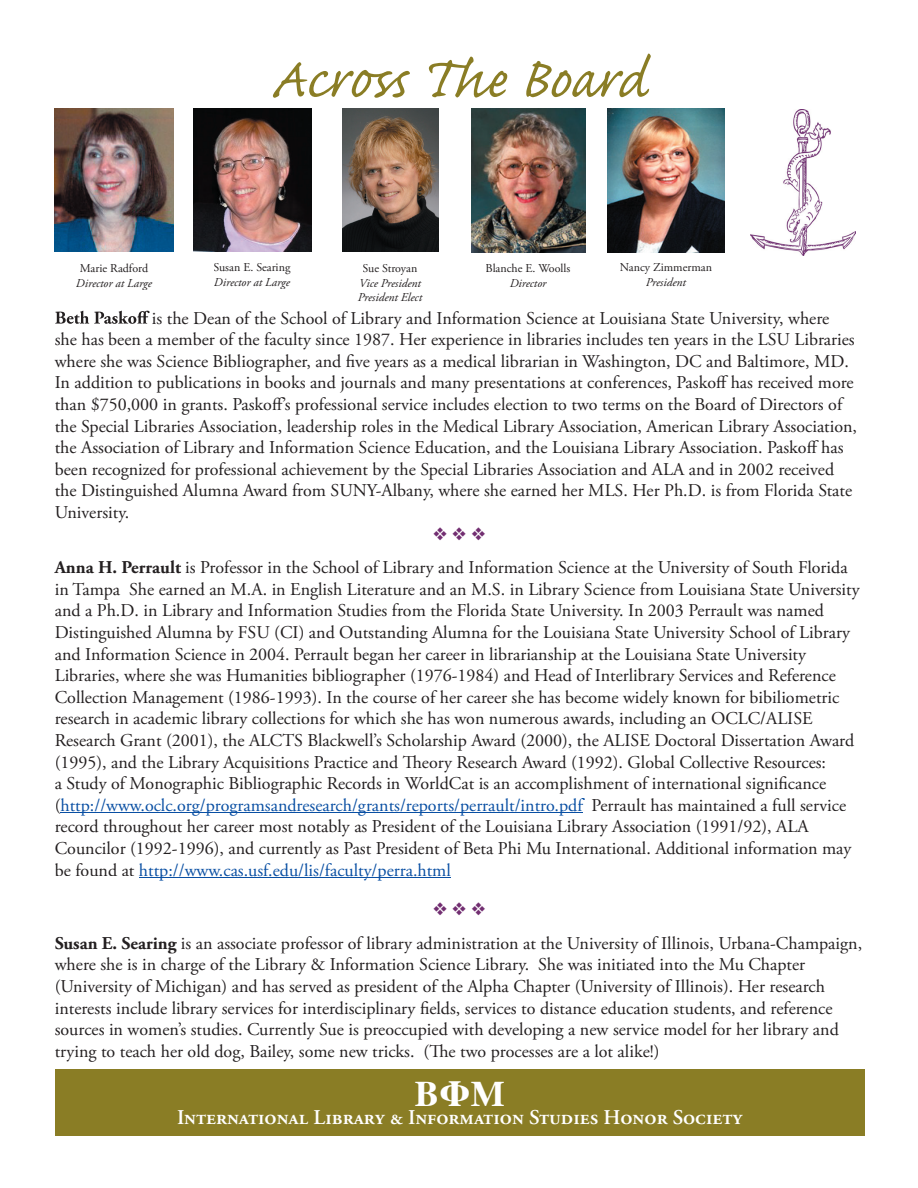
<style>
.page{position:relative;width:918px;height:1188px;background:#fff}
.page>*{position:absolute;margin:0;border:0;box-sizing:border-box;transform-origin:0 0}
.t1{font:72px "Caflisch Script Pro";color:#8a7d25}
.t2{font:700 36px "Times";color:#fff}
.t3{font:600 21px "Adobe Garamond Pro";color:#fff}
.t4{font:18px/21.6px "Adobe Garamond Pro";color:#231f20}
.t5{font:18px "Zapf Dingbats ITC";color:#722e71}
.t6{font:italic 12px/14.4px "Adobe Garamond Pro";color:#231f20}
.t7{font:12px "Adobe Garamond Pro";color:#231f20}
.s1{font-weight:700}
.s2{color:#094fa3}
</style>
<div class="page">
<div style="left:55px;top:1069px;width:810px;height:57px;background:#8a7d25"></div>
<div style="left:55px;top:1079px;width:810px;height:57px;background:#8a7d25"></div>
<img style="left:608px;top:109px;width:116px;height:143px">
<img style="left:193px;top:108px;width:119px;height:143px">
<img style="left:472px;top:109px;width:114px;height:143px">
<img style="left:751px;top:109px;width:104px;height:147px">
<img style="left:54px;top:108px;width:120px;height:144px">
<img style="left:343px;top:108px;width:95px;height:143px">
<hr style="left:61px;top:812px;width:522px;height:1px;background:#094fa3">
<hr style="left:139px;top:877px;width:312px;height:1px;background:#094fa3">
<svg style="left:55px;top:311px;width:95px;height:13px"></svg>
<h1 class="t1" style="left:270px;top:42px;width:378px">Across The Board</h1>
<p class="t7" style="left:80px;top:261px;width:70px">Marie Radford</p>
<p class="t6" style="left:76px;top:276px;width:78px">Director at Large</p>
<p class="t7" style="left:214px;top:260px;width:78px">Susan E. Searing</p>
<p class="t6" style="left:214px;top:275px;width:78px">Director at Large</p>
<p class="t7" style="left:363px;top:261px;width:56px">Sue Stroyan</p>
<p class="t6" style="left:358px;top:276px;width:66px">Vice President<br>President Elect</p>
<p class="t7" style="left:486px;top:261px;width:86px">Blanche E. Woolls</p>
<p class="t6" style="left:510px;top:276px;width:38px">Director</p>
<p class="t7" style="left:620px;top:260px;width:94px">Nancy Zimmerman</p>
<p class="t6" style="left:646px;top:275px;width:42px">President</p>
<p class="t4" style="left:55px;top:308px;width:804px;text-indent:97px">is the Dean of the School of Library and Information Science at Louisiana State University, where<br>she has been a member of the faculty since 1987. Her experience in libraries includes ten years in the LSU Libraries where she was Science Bibliographer, and five years as a medical librarian in Washington, DC and Baltimore, MD.<br>In addition to publications in books and journals and many presentations at conferences, Paskoff has received more than $750,000 in grants. Paskoff’s professional service includes election to two terms on the Board of Directors of the Special Libraries Association, leadership roles in the Medical Library Association, American Library Association, the Association of Library and Information Science Education, and the Louisiana Library Association. Paskoff has been recognized for professional achievement by the Special Libraries Association and ALA and in 2002 received the Distinguished Alumna Award from SUNY-Albany, where she earned her MLS. Her Ph.D. is from Florida State University.</p>
<p class="t5" style="left:433px;top:525px;width:54px">❖ ❖ ❖</p>
<p class="t4" style="left:55px;top:557px;width:806px"><span class="s1">Anna H. Perrault</span> is Professor in the School of Library and Information Science at the University of South Florida in Tampa She earned an M.A. in English Literature and an M.S. in Library Science from Louisiana State University and a Ph.D. in Library and Information Studies from the Florida State University. In 2003 Perrault was named Distinguished Alumna by FSU (CI) and Outstanding Alumna for the Louisiana State University School of Library and Information Science in 2004. Perrault began her career in librarianship at the Louisiana State University Libraries, where she was Humanities bibliographer (1976-1984) and Head of Interlibrary Services and Reference Collection Management (1986-1993). In the course of her career she has become widely known for bibiliometric research in academic library collections for which she has won numerous awards, including an OCLC/ALISE Research Grant (2001), the ALCTS Blackwell’s Scholarship Award (2000), the ALISE Doctoral Dissertation Award (1995), and the Library Acquisitions Practice and Theory Research Award (1992). Global Collective Resources:<br>a Study of Monographic Bibliographic Records in WorldCat is an accomplishment of international significance (<span class="s2">http://www.oclc.org/programsandresearch/grants/reports/perrault/intro.pdf</span> Perrault has maintained a full service record throughout her career most notably as President of the Louisiana Library Association (1991/92), ALA Councilor (1992-1996), and currently as Past President of Beta Phi Mu International. Additional information may be found at <span class="s2">http://www.cas.usf.edu/lis/faculty/perra.html</span></p>
<p class="t5" style="left:433px;top:900px;width:54px">❖ ❖ ❖</p>
<p class="t4" style="left:55px;top:933px;width:809px"><span class="s1">Susan E. Searing</span> is an associate professor of library administration at the University of Illinois, Urbana-Champaign, where she is in charge of the Library &amp; Information Science Library. She was initiated into the Mu Chapter (University of Michigan) and has served as president of the Alpha Chapter (University of Illinois). Her research interests include library services for interdisciplinary fields, services to distance education students, and reference sources in women’s studies. Currently Sue is preoccupied with developing a new service model for her library and trying to teach her old dog, Bailey, some new tricks. (The two processes are a lot alike!)</p>
<h2 class="t2" style="left:415px;top:1059px;width:92px">BΦM</h2>
<p class="t3" style="left:177px;top:1105px;width:567px">INTERNATIONAL LIBRARY &amp; INFORMATION STUDIES HONOR SOCIETY</p>
</div>
